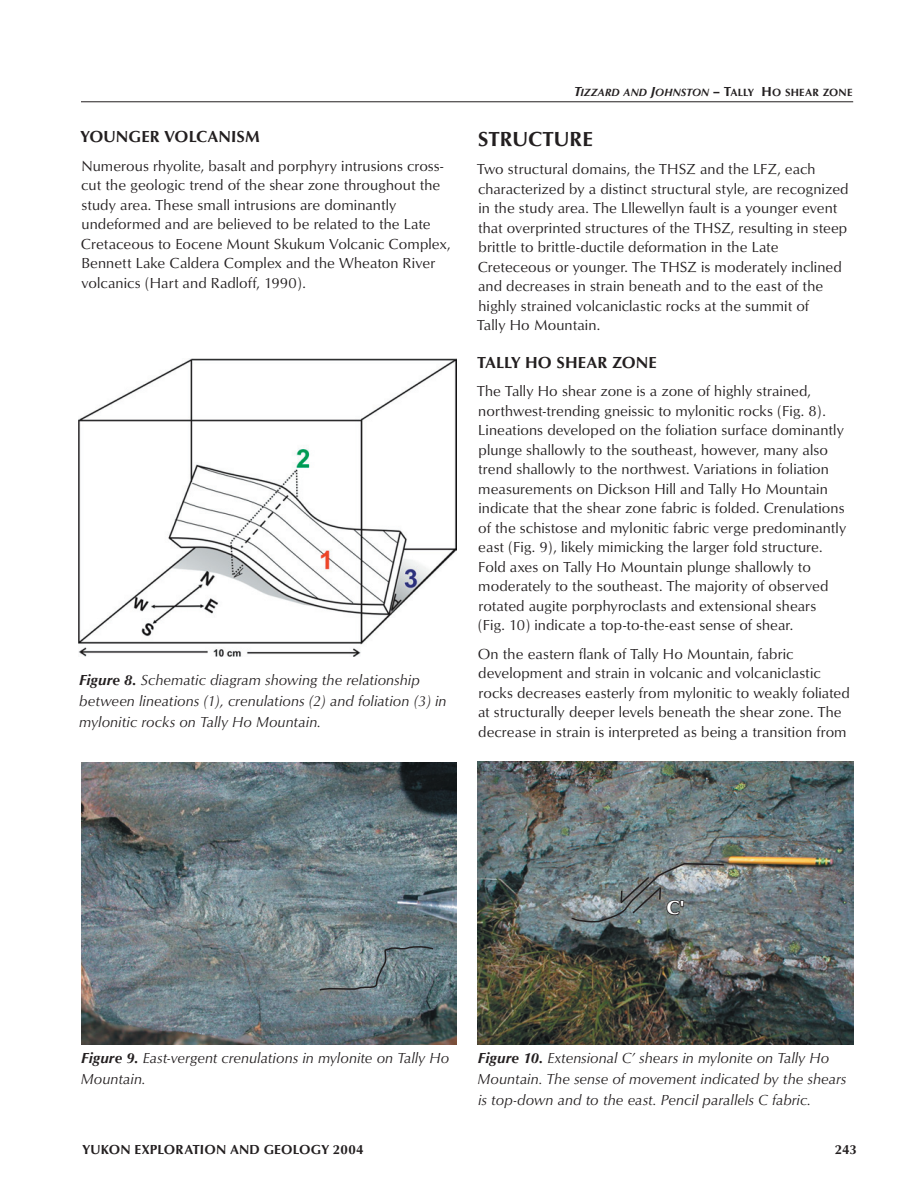
<style>
.page{position:relative;width:918px;height:1188px;background:#fff}
.page>*{position:absolute;margin:0;border:0;box-sizing:border-box;transform-origin:0 0}
.t1{font:21px "Optimum Bold DTC";color:#231f20}
.t2{font:19.5px "Optimum Bold DTC";color:#fff}
.t3{font:16.5px "Optimum Bold DTC";letter-spacing:.005em;color:#231f20}
.t4{font:15px/19.5px "Optimum Roman DTC";letter-spacing:.005em;color:#231f20}
.t5{font:15px/21px "Optimum Roman Italic DTC";letter-spacing:.005em;color:#231f20}
.t6{font:13.5px "Optimum Bold DTC";letter-spacing:.01em;color:#231f20}
.t7{font:10.8px "Optimum Bold Italic DTC";letter-spacing:.015em;color:#231f20}
.s1{font-family:"Optimum Bold Italic DTC"}
.s2{font-size:13.5px}
.s3{font-family:"Optimum Bold DTC";font-size:13.5px}
.s4{font-family:"Optimum Bold DTC"}
</style>
<div class="page">
<hr style="left:81px;top:101px;width:772px;height:1px;background:#231f20">
<img style="left:79px;top:358px;width:377px;height:298px">
<img style="left:81px;top:763px;width:375px;height:282px">
<img style="left:478px;top:761px;width:375px;height:284px">
<svg style="left:318px;top:946px;width:117px;height:46px;background:#75858a"></svg>
<svg style="left:570px;top:862px;width:154px;height:62px;background:#7d878a"></svg>
<p class="t3" style="left:81px;top:127px;width:181px">YOUNGER VOLCANISM</p>
<p class="t4" style="left:81px;top:156px;width:371px">Numerous rhyolite, basalt and porphyry intrusions cross&shy;cut the geologic trend of the shear zone throughout the study area. These small intrusions are dominantly undeformed and are believed to be related to the Late Cretaceous to Eocene Mount Skukum Volcanic Complex, Bennett Lake Caldera Complex and the Wheaton River volcanics (Hart and Radloff, 1990).</p>
<p class="t5" style="left:79px;top:669px;width:369px"><span class="s1">Figure 8.</span> Schematic diagram showing the relationship between lineations (1), crenulations (2) and foliation (3) in mylonitic rocks on Tally Ho Mountain.</p>
<p class="t7" style="left:574px;top:86px;width:280px"><span class="s2">T</span>IZZARD AND <span class="s2">J</span>OHNSTON <span class="s3">– T</span><span class="s4">ALLY</span> <span class="s3">H</span><span class="s4">O SHEAR ZONE</span></p>
<h1 class="t1" style="left:478px;top:127px;width:117px">STRUCTURE</h1>
<p class="t4" style="left:477px;top:159px;width:373px">Two structural domains, the THSZ and the LFZ, each characterized by a distinct structural style, are recognized in the study area. The Lllewellyn fault is a younger event that overprinted structures of the THSZ, resulting in steep brittle to brittle-ductile deformation in the Late Creteceous or younger. The THSZ is moderately inclined and decreases in strain beneath and to the east of the highly strained volcaniclastic rocks at the summit of<br>Tally Ho Mountain.</p>
<p class="t3" style="left:477px;top:353px;width:181px">TALLY HO SHEAR ZONE</p>
<p class="t4" style="left:477px;top:381px;width:371px">The Tally Ho shear zone is a zone of highly strained, northwest-trending gneissic to mylonitic rocks (Fig. 8).<br>Lineations developed on the foliation surface dominantly plunge shallowly to the southeast, however, many also trend shallowly to the northwest. Variations in foliation measurements on Dickson Hill and Tally Ho Mountain indicate that the shear zone fabric is folded. Crenulations of the schistose and mylonitic fabric verge predominantly east (Fig. 9), likely mimicking the larger fold structure.<br>Fold axes on Tally Ho Mountain plunge shallowly to moderately to the southeast. The majority of observed rotated augite porphyroclasts and extensional shears<br>(Fig. 10) indicate a top-to-the-east sense of shear.</p>
<p class="t4" style="left:478px;top:644px;width:374px">On the eastern flank of Tally Ho Mountain, fabric development and strain in volcanic and volcaniclastic rocks decreases easterly from mylonitic to weakly foliated at structurally deeper levels beneath the shear zone. The decrease in strain is interpreted as being a transition from</p>
<h2 class="t2" style="left:666px;top:896px;width:19px">C'</h2>
<p class="t5" style="left:81px;top:1048px;width:370px"><span class="s1">Figure 9.</span> East-vergent crenulations in mylonite on Tally Ho<br>Mountain.</p>
<p class="t5" style="left:478px;top:1048px;width:370px"><span class="s1">Figure 10.</span> Extensional C’ shears in mylonite on Tally Ho<br>Mountain. The sense of movement indicated by the shears is top-down and to the east. Pencil parallels C fabric.</p>
<p class="t6" style="left:83px;top:1141px;width:283px">YUKON EXPLORATION AND GEOLOGY 2004</p>
<p class="t6" style="left:835px;top:1141px;width:24px">243</p>
</div>
